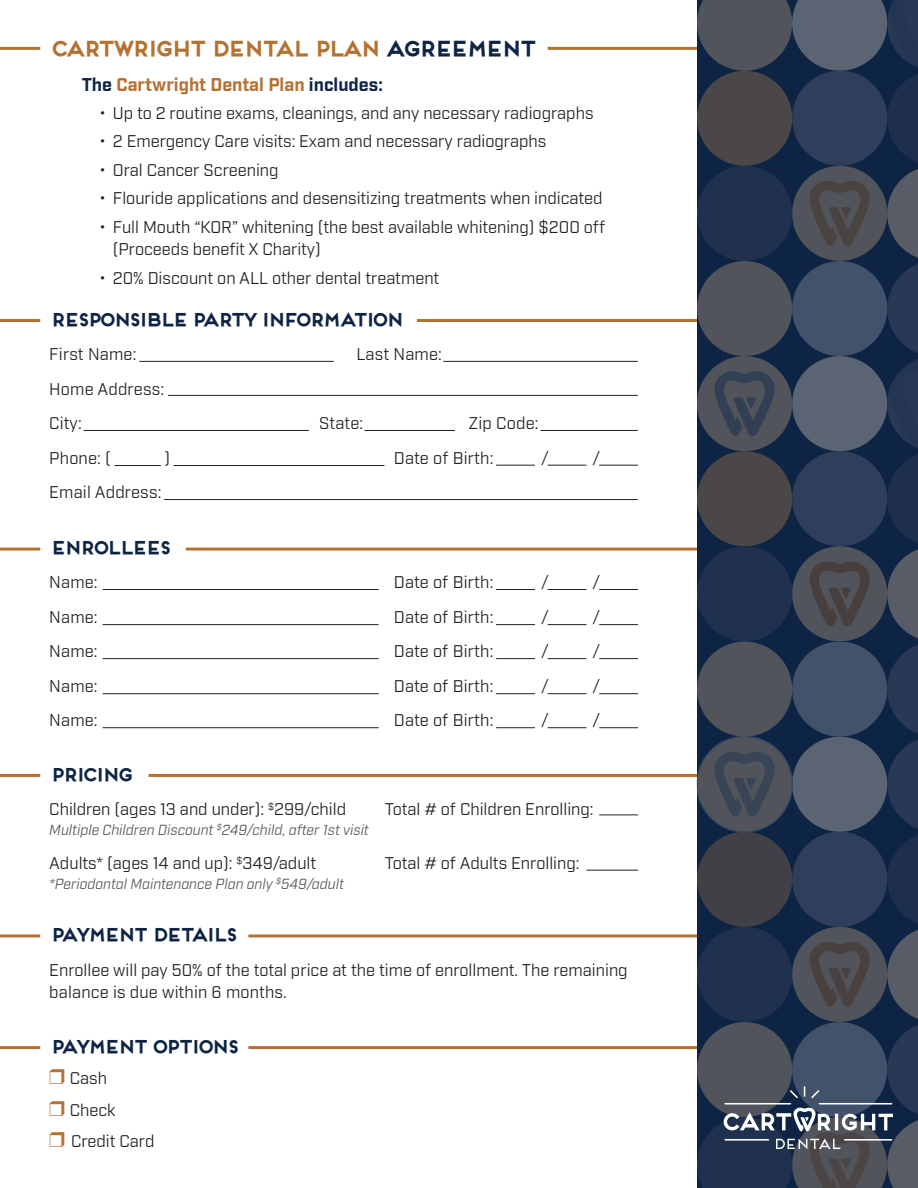
<style>
.page{position:relative;width:918px;height:1188px;background:#fff}
.page>*{position:absolute;margin:0;border:0;box-sizing:border-box;transform-origin:0 0}
.t1{font:700 21px "Frontage";letter-spacing:-.225em;color:#b57130}
.t2{font:700 18px "Frontage";letter-spacing:-.225em;color:#0d2444}
.t3{font:700 18px "Industry";color:#b57130}
.t4{font:16.5px/22.5px "Industry";color:#231f20}
.t5{font:italic 14.25px "Industry";color:#57585a}
.s1{color:#0d2444}
</style>
<div class="page">
<hr style="left:548px;top:47px;width:162px;height:3px;background:#b57130">
<hr style="left:248px;top:1046px;width:457px;height:3px;background:#b57130">
<hr style="left:0;top:1046px;width:40px;height:3px;background:#b57130">
<hr style="left:248px;top:934px;width:457px;height:3px;background:#b57130">
<hr style="left:148px;top:774px;width:557px;height:3px;background:#b57130">
<hr style="left:186px;top:548px;width:530px;height:3px;background:#b57130">
<hr style="left:0;top:548px;width:40px;height:3px;background:#b57130">
<hr style="left:0;top:774px;width:40px;height:3px;background:#b57130">
<hr style="left:417px;top:319px;width:303px;height:3px;background:#b57130">
<svg style="left:697px;top:0;width:221px;height:1188px;background:#364255"></svg>
<hr style="left:139px;top:361px;width:195px;height:1px;background:#231f20">
<hr style="left:443px;top:361px;width:195px;height:1px;background:#231f20">
<hr style="left:168px;top:395px;width:470px;height:1px;background:#231f20">
<hr style="left:541px;top:430px;width:97px;height:1px;background:#231f20">
<hr style="left:364px;top:430px;width:91px;height:1px;background:#231f20">
<hr style="left:84px;top:430px;width:225px;height:1px;background:#231f20">
<hr style="left:173px;top:465px;width:211px;height:1px;background:#231f20">
<hr style="left:114px;top:465px;width:47px;height:1px;background:#231f20">
<hr style="left:496px;top:465px;width:39px;height:1px;background:#231f20">
<hr style="left:548px;top:465px;width:39px;height:1px;background:#231f20">
<hr style="left:599px;top:465px;width:39px;height:1px;background:#231f20">
<hr style="left:164px;top:499px;width:474px;height:1px;background:#231f20">
<hr style="left:496px;top:589px;width:39px;height:1px;background:#231f20">
<hr style="left:548px;top:589px;width:39px;height:1px;background:#231f20">
<hr style="left:599px;top:589px;width:39px;height:1px;background:#231f20">
<hr style="left:103px;top:589px;width:276px;height:1px;background:#231f20">
<hr style="left:0;top:319px;width:40px;height:3px;background:#b57130">
<hr style="left:496px;top:624px;width:39px;height:1px;background:#231f20">
<hr style="left:548px;top:624px;width:39px;height:1px;background:#231f20">
<hr style="left:599px;top:624px;width:39px;height:1px;background:#231f20">
<hr style="left:103px;top:624px;width:276px;height:1px;background:#231f20">
<hr style="left:496px;top:658px;width:39px;height:1px;background:#231f20">
<hr style="left:548px;top:658px;width:39px;height:1px;background:#231f20">
<hr style="left:599px;top:658px;width:39px;height:1px;background:#231f20">
<hr style="left:103px;top:658px;width:276px;height:1px;background:#231f20">
<hr style="left:496px;top:693px;width:39px;height:1px;background:#231f20">
<hr style="left:548px;top:693px;width:39px;height:1px;background:#231f20">
<hr style="left:599px;top:693px;width:39px;height:1px;background:#231f20">
<hr style="left:103px;top:693px;width:276px;height:1px;background:#231f20">
<hr style="left:496px;top:727px;width:39px;height:1px;background:#231f20">
<hr style="left:548px;top:727px;width:39px;height:1px;background:#231f20">
<hr style="left:599px;top:727px;width:39px;height:1px;background:#231f20">
<hr style="left:103px;top:727px;width:276px;height:1px;background:#231f20">
<hr style="left:599px;top:815px;width:39px;height:1px;background:#231f20">
<hr style="left:587px;top:870px;width:51px;height:1px;background:#231f20">
<hr style="left:0;top:934px;width:40px;height:3px;background:#b57130">
<hr style="left:0;top:47px;width:40px;height:3px;background:#b57130">
<p class="t1" style="left:49px;top:36px;width:490px">CARTWRIGHT DENTAL PLAN <span class="s1">AGREEMENT</span></p>
<p class="t3" style="left:82px;top:74px;width:303px"><span class="s1">The</span> Cartwright Dental Plan <span class="s1">includes:</span></p>
<p class="t4" style="left:99px;top:102px;width:496px">• Up to 2 routine exams, cleanings, and any necessary radiographs</p>
<p class="t4" style="left:99px;top:131px;width:448px">• 2 Emergency Care visits: Exam and necessary radiographs</p>
<p class="t4" style="left:99px;top:159px;width:181px">• Oral Cancer Screening</p>
<p class="t4" style="left:99px;top:188px;width:505px">• Flouride applications and desensitizing treatments when indicated</p>
<p class="t4" style="left:113px;top:216px;width:494px;text-indent:-14px">• Full Mouth “KOR” whitening (the best available whitening) $200 off (Proceeds benefit X Charity)</p>
<p class="t4" style="left:99px;top:267px;width:342px">• 20% Discount on ALL other dental treatment</p>
<p class="t2" style="left:49px;top:308px;width:357px">RESPONSIBLE PARTY INFORMATION</p>
<p class="t4" style="left:49px;top:343px;width:89px">First Name:</p>
<p class="t4" style="left:356px;top:343px;width:87px">Last Name:</p>
<p class="t4" style="left:49px;top:378px;width:116px">Home Address:</p>
<p class="t4" style="left:49px;top:412px;width:34px">City:</p>
<p class="t4" style="left:319px;top:412px;width:45px">State:</p>
<p class="t4" style="left:469px;top:412px;width:72px">Zip Code:</p>
<p class="t4" style="left:49px;top:447px;width:63px">Phone: (</p>
<p class="t4" style="left:165px;top:447px;width:7px">)</p>
<p class="t4" style="left:394px;top:447px;width:101px">Date of Birth:</p>
<p class="t4" style="left:541px;top:447px;width:9px">/</p>
<p class="t4" style="left:593px;top:447px;width:9px">/</p>
<p class="t4" style="left:49px;top:481px;width:114px">Email Address:</p>
<p class="t2" style="left:49px;top:536px;width:124px">ENROLLEES</p>
<p class="t4" style="left:49px;top:571px;width:50px">Name:</p>
<p class="t4" style="left:394px;top:571px;width:101px">Date of Birth:</p>
<p class="t4" style="left:541px;top:571px;width:9px">/</p>
<p class="t4" style="left:593px;top:571px;width:9px">/</p>
<p class="t4" style="left:49px;top:606px;width:50px">Name:</p>
<p class="t4" style="left:394px;top:606px;width:101px">Date of Birth:</p>
<p class="t4" style="left:541px;top:606px;width:9px">/</p>
<p class="t4" style="left:593px;top:606px;width:9px">/</p>
<p class="t4" style="left:49px;top:640px;width:50px">Name:</p>
<p class="t4" style="left:394px;top:640px;width:101px">Date of Birth:</p>
<p class="t4" style="left:541px;top:640px;width:9px">/</p>
<p class="t4" style="left:593px;top:640px;width:9px">/</p>
<p class="t4" style="left:49px;top:675px;width:50px">Name:</p>
<p class="t4" style="left:394px;top:675px;width:101px">Date of Birth:</p>
<p class="t4" style="left:541px;top:675px;width:9px">/</p>
<p class="t4" style="left:593px;top:675px;width:9px">/</p>
<p class="t4" style="left:49px;top:709px;width:50px">Name:</p>
<p class="t4" style="left:394px;top:709px;width:101px">Date of Birth:</p>
<p class="t4" style="left:541px;top:709px;width:9px">/</p>
<p class="t4" style="left:593px;top:709px;width:9px">/</p>
<p class="t2" style="left:49px;top:763px;width:86px">PRICING</p>
<p class="t4" style="left:49px;top:798px;width:298px">Children (ages 13 and under): <sup>$</sup>299/child</p>
<p class="t4" style="left:385px;top:798px;width:210px">Total # of Children Enrolling:</p>
<p class="t5" style="left:49px;top:821px;width:321px">Multiple Children Discount <sup>$</sup>249/child, after 1st visit</p>
<p class="t4" style="left:49px;top:852px;width:269px">Adults* (ages 14 and up): <sup>$</sup>349/adult</p>
<p class="t4" style="left:385px;top:852px;width:196px">Total # of Adults Enrolling:</p>
<p class="t5" style="left:49px;top:875px;width:296px">*Periodontal Maintenance Plan only <sup>$</sup>549/adult</p>
<p class="t2" style="left:49px;top:924px;width:190px">PAYMENT DETAILS</p>
<p class="t4" style="left:49px;top:959px;width:580px">Enrollee will pay 50% of the total price at the time of enrollment. The remaining</p>
<p class="t4" style="left:49px;top:981px;width:239px">balance is due within 6 months.</p>
<p class="t2" style="left:49px;top:1035px;width:192px">PAYMENT OPTIONS</p>
<p class="t4" style="left:70px;top:1067px;width:39px">Cash</p>
<p class="t4" style="left:70px;top:1099px;width:47px">Check</p>
<p class="t4" style="left:71px;top:1130px;width:85px">Credit Card</p>
</div>
